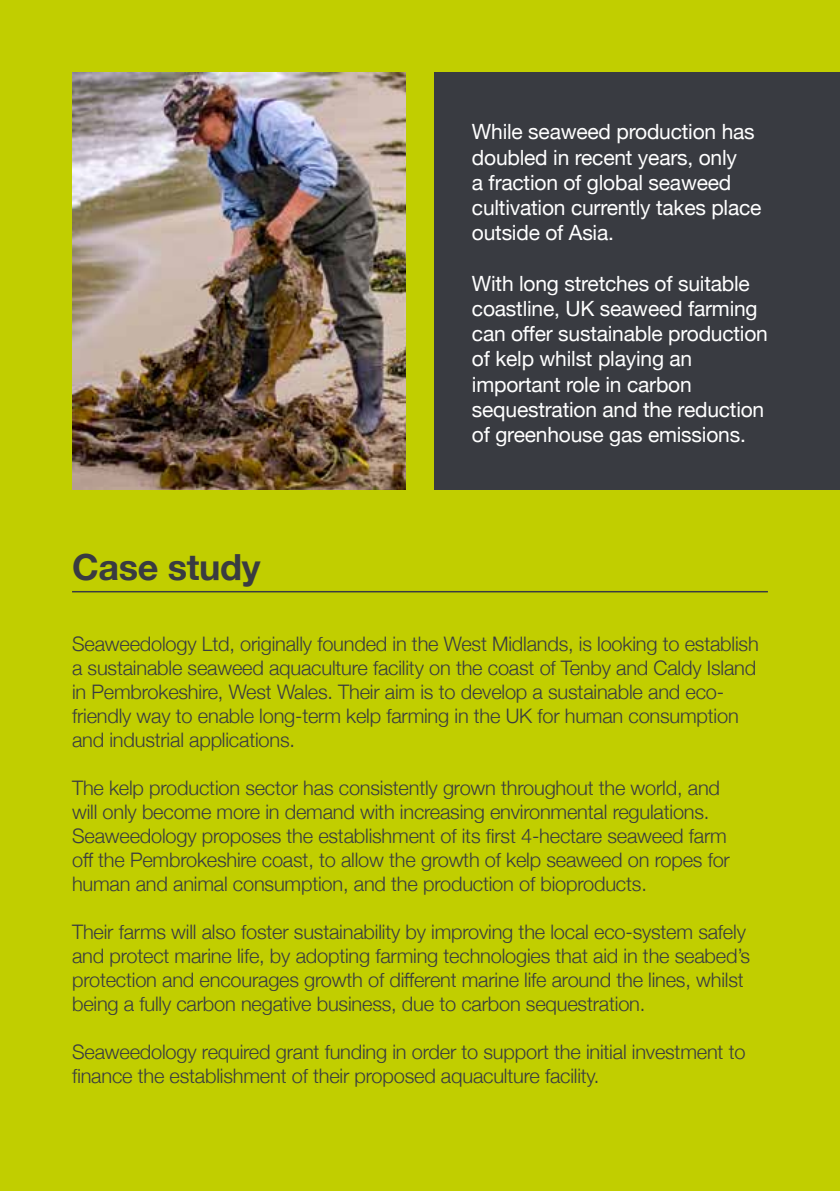
<style>
.page{position:relative;width:840px;height:1191px;background:#fff}
.page>*{position:absolute;margin:0;border:0;box-sizing:border-box;transform-origin:0 0}
.t1{font:700 36px "Helvetica Neue";letter-spacing:-.01em;color:#393b41}
.t2{font:21px/25.2px "Helvetica Neue";letter-spacing:-.01em;color:#fff}
.t3{font:300 20px/24px "Helvetica Neue";letter-spacing:-.01em;color:#393b41}
</style>
<div class="page">
<div style="left:0;top:0;width:839px;height:1191px;background:#c1ce00"></div>
<div style="left:434px;top:72px;width:405px;height:417px;background:#393b41"></div>
<hr style="left:72px;top:591px;width:695px;height:1px;background:#393b41">
<img style="left:72px;top:72px;width:333px;height:417px">
<h1 class="t1" style="left:72px;top:538px;width:190px">Case study</h1>
<p class="t2" style="left:471px;top:121px;width:291px">While seaweed production has doubled in recent years, only<br>a fraction of global seaweed cultivation currently takes place outside of Asia.</p>
<p class="t2" style="left:471px;top:272px;width:297px">With long stretches of suitable coastline, UK seaweed farming can offer sustainable production of kelp whilst playing an important role in carbon sequestration and the reduction of greenhouse gas emissions.</p>
<p class="t3" style="left:72px;top:630px;width:687px">Seaweedology Ltd, originally founded in the West Midlands, is looking to establish a sustainable seaweed aquaculture facility on the coast of Tenby and Caldy Island in Pembrokeshire, West Wales. Their aim is to develop a sustainable and eco&shy;friendly way to enable long-term kelp farming in the UK for human consumption and industrial applications.</p>
<p class="t3" style="left:72px;top:774px;width:659px">The kelp production sector has consistently grown throughout the world, and will only become more in demand with increasing environmental regulations.<br>Seaweedology proposes the establishment of its first 4-hectare seaweed farm off the Pembrokeshire coast, to allow the growth of kelp seaweed on ropes for human and animal consumption, and the production of bioproducts.</p>
<p class="t3" style="left:72px;top:918px;width:679px">Their farms will also foster sustainability by improving the local eco-system safely and protect marine life, by adopting farming technologies that aid in the seabed’s protection and encourages growth of different marine life around the lines, whilst being a fully carbon negative business, due to carbon sequestration.</p>
<p class="t3" style="left:72px;top:1038px;width:674px">Seaweedology required grant funding in order to support the initial investment to finance the establishment of their proposed aquaculture facility.</p>
</div>
